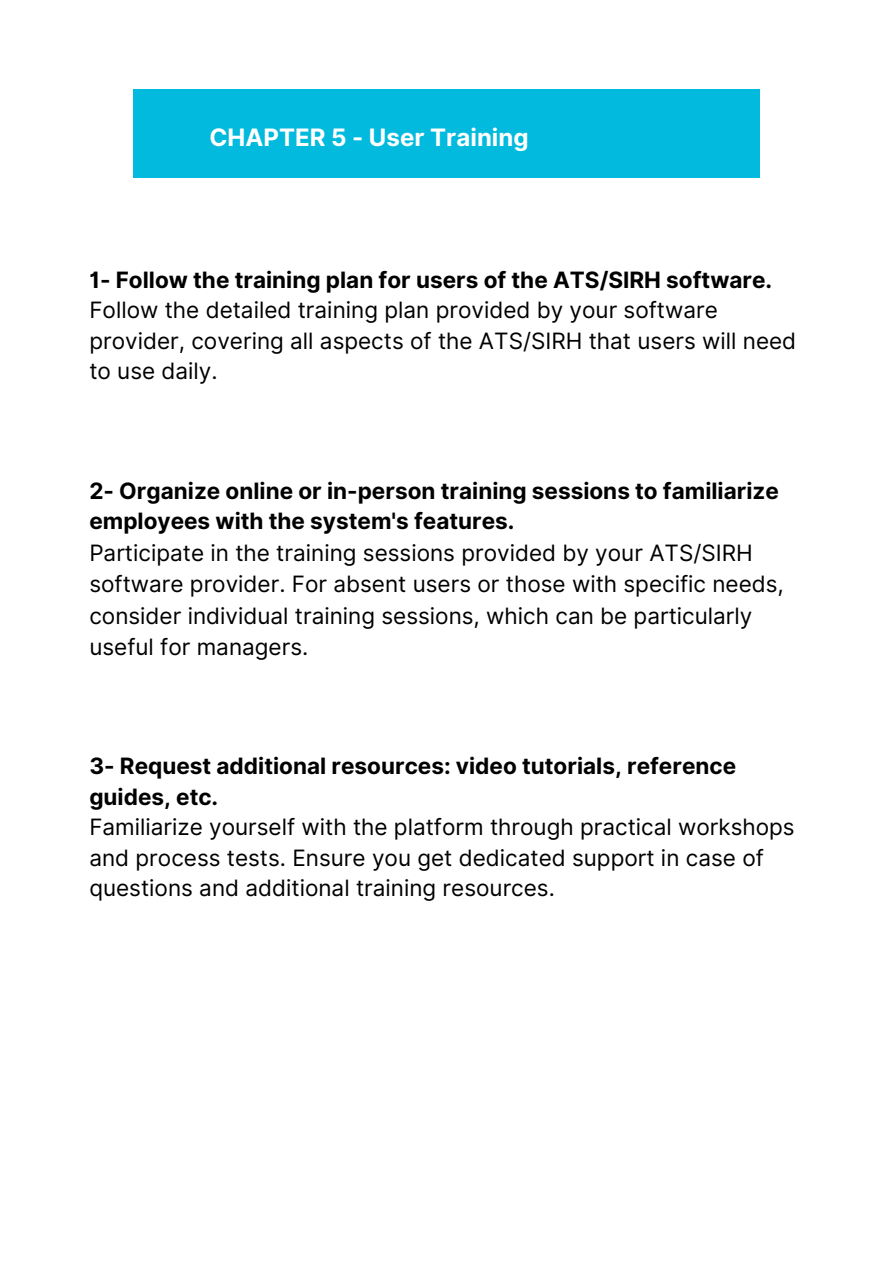
<style>
.page{position:relative;width:894px;height:1264px;background:#fff}
.page>*{position:absolute;margin:0;border:0;box-sizing:border-box;transform-origin:0 0}
.t1{font:700 24px "Inter";color:#fff}
.t2{font:22.5px/30.3px "Inter";color:#000}
.t3{font:700 22.5px/30.3px "Inter";color:#000}
</style>
<div class="page">
<div style="left:133px;top:89px;width:627px;height:89px;background:#01badd"></div>
<h1 class="t1" style="left:209px;top:123px;width:320px">CHAPTER 5 - User Training</h1>
<p class="t3" style="left:89px;top:264px;width:684px">1- Follow the training plan for users of the ATS/SIRH software.</p>
<p class="t2" style="left:89px;top:295px;width:708px">Follow the detailed training plan provided by your software provider, covering all aspects of the ATS/SIRH that users will need to use daily.</p>
<p class="t3" style="left:89px;top:475px;width:690px">2- Organize online or in-person training sessions to familiarize employees with the system's features.</p>
<p class="t2" style="left:89px;top:537px;width:695px;line-height:31.5px">Participate in the training sessions provided by your ATS/SIRH software provider. For absent users or those with specific needs, consider individual training sessions, which can be particularly useful for managers.</p>
<p class="t3" style="left:89px;top:751px;width:648px">3- Request additional resources: video tutorials, reference guides, etc.</p>
<p class="t2" style="left:89px;top:812px;width:706px">Familiarize yourself with the platform through practical workshops and process tests. Ensure you get dedicated support in case of questions and additional training resources.</p>
</div>
